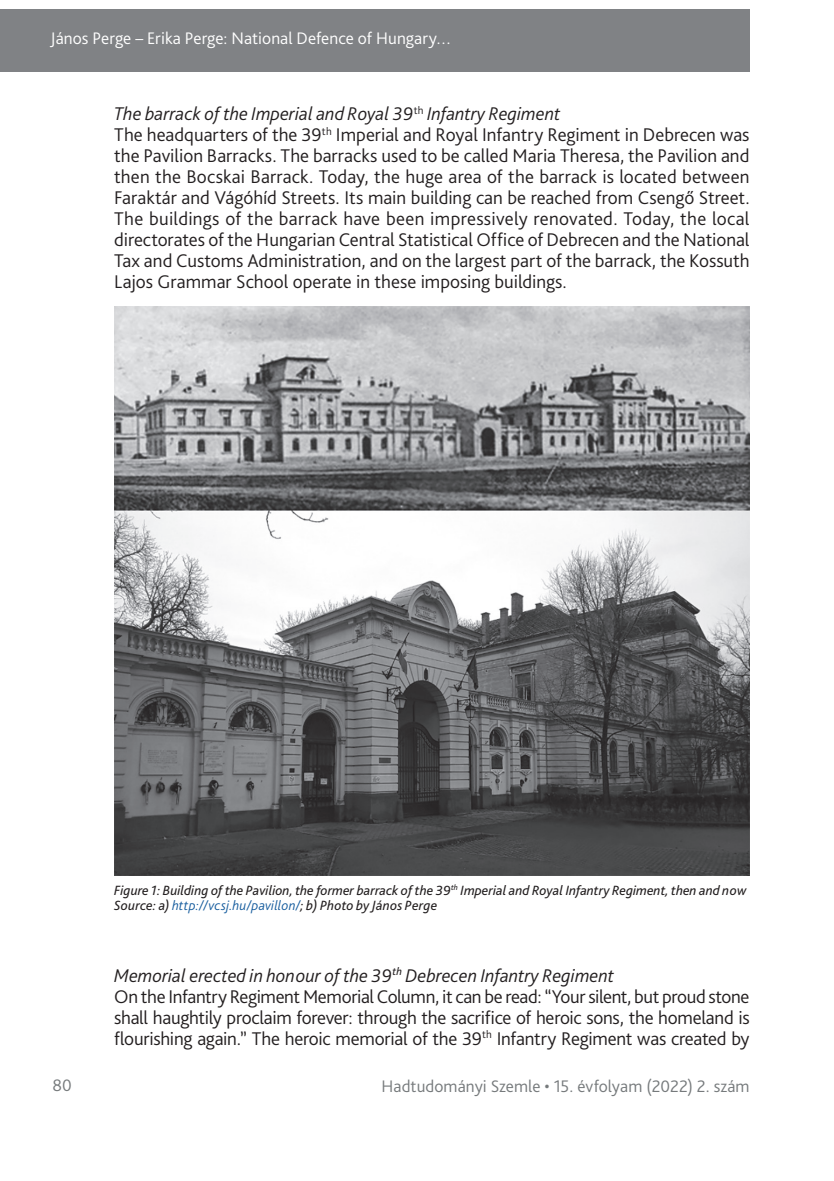
<style>
.page{position:relative;width:834px;height:1181px;background:#fff}
.page>*{position:absolute;margin:0;border:0;box-sizing:border-box;transform-origin:0 0}
._2__Body_1st_paragra{font:300 19.25px/21px "Bliss Pro";letter-spacing:-.01em;color:#231f20;text-align:justify}
._2__Body_1st__3mm{font:italic 300 19.25px "Bliss Pro";color:#231f20}
.Running_header_right{font:300 17.5px "Bliss Pro";color:#fff}
.t1{font:300 17.5px "Bliss Pro";letter-spacing:.005em;color:#767a7c}
.Ábra__képalárás{font:italic 14px "Bliss Pro";color:#231f20}
.ábra_forrás{font:italic 14px "Bliss Pro";letter-spacing:.01em;color:#231f20}
.s1{font-weight:300;color:#175d9e}
</style>
<div class="page">
<div style="left:0;top:9px;width:749px;height:63px;background:#808285"></div>
<img style="left:114px;top:306px;width:635px;height:570px">
<p class="Running_header_right" style="left:51px;top:27px;width:402px">János Perge – Erika Perge: National Defence of Hungary…</p>
<p class="_2__Body_1st__3mm" style="left:114px;top:102px;width:447px">The barrack of the Imperial and Royal 39<sup>th</sup> Infantry Regiment</p>
<p class="_2__Body_1st_paragra" style="left:114px;top:124px;width:637px">The headquarters of the 39<sup>th</sup> Imperial and Royal Infantry Regiment in Debrecen was the Pavilion Barracks. The barracks used to be called Maria Theresa, the Pavilion and then the Bocskai Barrack. Today, the huge area of the barrack is located between Faraktár and Vágóhíd Streets. Its main building can be reached from Csengő Street.<br>The buildings of the barrack have been impressively renovated. Today, the local directorates of the Hungarian Central Statistical Office of Debrecen and the National Tax and Customs Administration, and on the largest part of the barrack, the Kossuth Lajos Grammar School operate in these imposing buildings.</p>
<p class="Ábra__képalárás" style="left:114px;top:882px;width:633px">Figure 1: Building of the Pavilion, the former barrack of the 39<sup>th</sup> Imperial and Royal Infantry Regiment, then and now</p>
<p class="ábra_forrás" style="left:114px;top:896px;width:324px">Source: a) <span class="s1">http://vcsj.hu/pavillon/</span>; b) Photo by János Perge</p>
<p class="_2__Body_1st__3mm" style="left:114px;top:963px;width:501px">Memorial erected in honour of the 39<sup>th</sup> Debrecen Infantry Regiment</p>
<p class="_2__Body_1st_paragra" style="left:114px;top:985px;width:637px">On the Infantry Regiment Memorial Column, it can be read: “Your silent, but proud stone shall haughtily proclaim forever: through the sacrifice of heroic sons, the homeland is flourishing again.” The heroic memorial of the 39<sup>th</sup> Infantry Regiment was created by</p>
<p class="t1" style="left:52px;top:1074px;width:21px">80</p>
<p class="t1" style="left:381px;top:1075px;width:369px">Hadtudományi Szemle • 15. évfolyam (2022) 2. szám</p>
</div>
